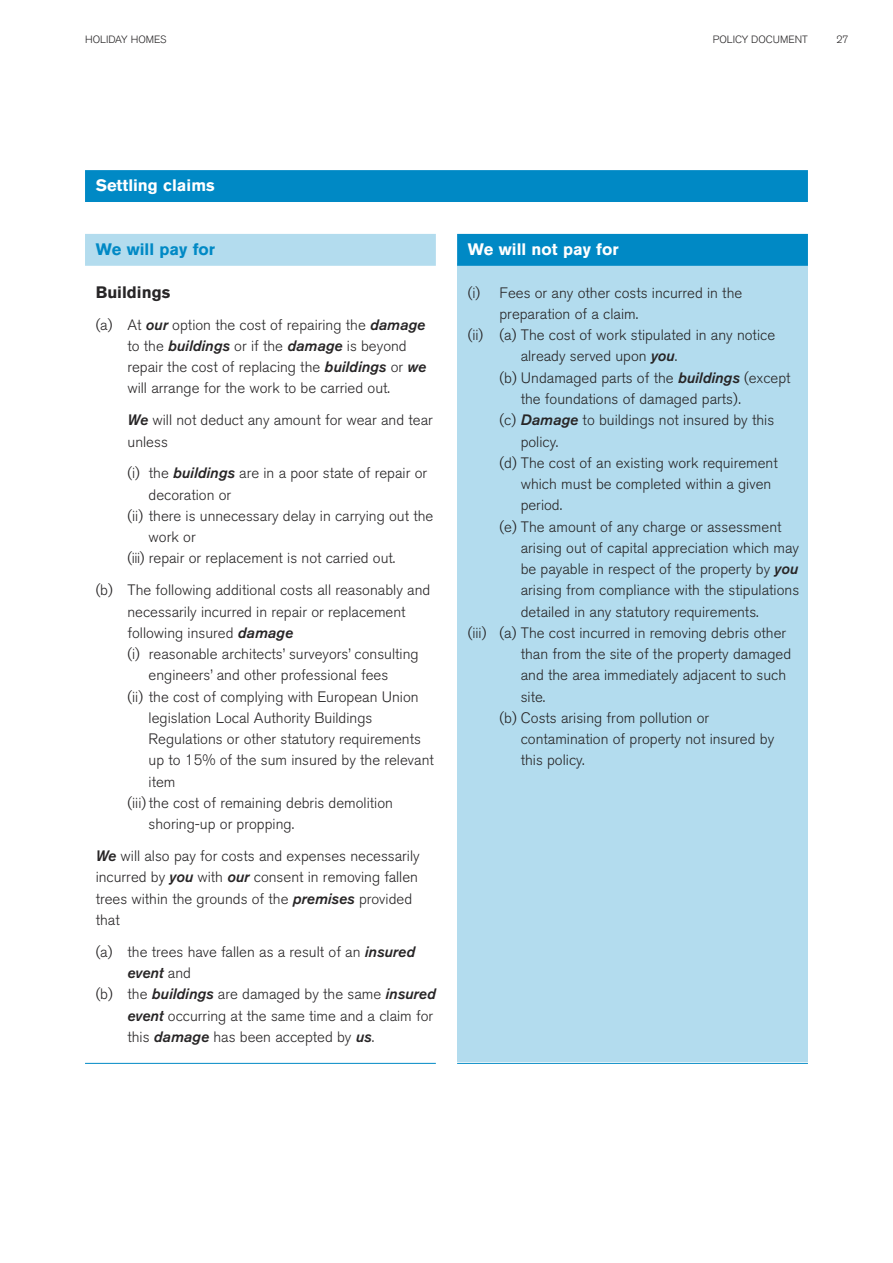
<style>
.page{position:relative;width:893px;height:1263px;background:#fff}
.page>*{position:absolute;margin:0;border:0;box-sizing:border-box;transform-origin:0 0}
.t1{font:700 16.5px "Akzidenz Grotesk BQ";color:#fff}
.t2{font:700 16.5px "Akzidenz Grotesk BQ";color:#0089c5}
.t3{font:700 16.5px "Akzidenz Grotesk BQ";color:#272526}
.t4{font:300 15px/21.3px "Akzidenz Grotesk BQ";color:#272526}
.t5{font:italic 15px "Akzidenz Grotesk BQ Med";color:#272526}
.t6{font:300 10.5px "Akzidenz Grotesk BQ";color:#272526}
.s1{font-family:"Akzidenz Grotesk BQ Med";font-weight:400;font-style:italic}
.s2{font-family:"Akzidenz Grotesk BQ";font-weight:300;font-style:normal}
</style>
<div class="page">
<div style="left:85px;top:170px;width:723px;height:32px;background:#0089c5"></div>
<div style="left:457px;top:264px;width:351px;height:798px;background:#b3dcee"></div>
<div style="left:85px;top:234px;width:351px;height:32px;background:#b3dcee"></div>
<hr style="left:85px;top:1063px;width:351px;height:1px;background:#0089c5">
<div style="left:457px;top:234px;width:351px;height:32px;background:#0089c5"></div>
<hr style="left:457px;top:1063px;width:351px;height:1px;background:#0089c5">
<p class="t6" style="left:85px;top:35px;width:83px">HOLIDAY HOMES</p>
<p class="t6" style="left:713px;top:35px;width:97px">POLICY DOCUMENT</p>
<p class="t6" style="left:836px;top:35px;width:14px">27</p>
<p class="t1" style="left:96px;top:180px;width:121px">Settling claims</p>
<p class="t2" style="left:96px;top:243px;width:121px">We will pay for</p>
<p class="t3" style="left:96px;top:286px;width:76px">Buildings</p>
<p class="t4" style="left:127px;top:315px;width:300px;text-indent:-32px">(a) At <span class="s1">our</span> option the cost of repairing the <span class="s1">damage </span>to the <span class="s1">buildings</span> or if the <span class="s1">damage</span> is beyond repair the cost of replacing the <span class="s1">buildings</span> or <span class="s1">we </span>will arrange for the work to be carried out.</p>
<p class="t4" style="left:128px;top:411px;width:307px"><span class="s1">We</span> will not deduct any amount for wear and tear unless</p>
<p class="t4" style="left:128px;top:464px;width:301px">(i) the <span class="s1">buildings</span> are in a poor state of repair or</p>
<p class="t4" style="left:149px;top:486px;width:84px">decoration or</p>
<p class="t4" style="left:128px;top:507px;width:307px">(ii) there is unnecessary delay in carrying out the</p>
<p class="t4" style="left:149px;top:528px;width:49px">work or</p>
<p class="t4" style="left:128px;top:549px;width:269px">(iii) repair or replacement is not carried out.</p>
<p class="t4" style="left:96px;top:581px;width:336px">(b) The following additional costs all reasonably and</p>
<p class="t4" style="left:127px;top:602px;width:280px">necessarily incurred in repair or replacement</p>
<p class="t4" style="left:127px;top:624px;width:167px">following insured <span class="s1">damage</span></p>
<p class="t4" style="left:128px;top:645px;width:293px">(i) reasonable architects’ surveyors’ consulting</p>
<p class="t4" style="left:149px;top:666px;width:241px">engineers’ and other professional fees</p>
<p class="t4" style="left:128px;top:687px;width:293px">(ii) the cost of complying with European Union</p>
<p class="t4" style="left:149px;top:709px;width:225px">legislation Local Authority Buildings</p>
<p class="t4" style="left:149px;top:730px;width:274px">Regulations or other statutory requirements</p>
<p class="t4" style="left:149px;top:751px;width:287px">up to 15% of the sum insured by the relevant</p>
<p class="t4" style="left:149px;top:773px;width:28px">item</p>
<p class="t4" style="left:128px;top:794px;width:267px">(iii) the cost of remaining debris demolition</p>
<p class="t4" style="left:149px;top:815px;width:147px">shoring-up or propping.</p>
<p class="t4" style="left:96px;top:847px;width:326px"><span class="s1">We</span> will also pay for costs and expenses necessarily incurred by <span class="s1">you</span> with <span class="s1">our</span> consent in removing fallen trees within the grounds of the <span class="s1">premises</span> provided that</p>
<p class="t4" style="left:96px;top:943px;width:321px">(a) the trees have fallen as a result of an <span class="s1">insured</span></p>
<p class="t5" style="left:127px;top:967px;width:65px">event <span class="s2">and</span></p>
<p class="t4" style="left:127px;top:985px;width:310px;text-indent:-32px">(b) the <span class="s1">buildings</span> are damaged by the same <span class="s1">insured event</span> occurring at the same time and a claim for this <span class="s1">damage</span> has been accepted by <span class="s1">us</span>.</p>
<p class="t1" style="left:468px;top:243px;width:152px">We will not pay for</p>
<p class="t4" style="left:468px;top:284px;width:276px">(i) Fees or any other costs incurred in the</p>
<p class="t4" style="left:499px;top:305px;width:140px">preparation of a claim.</p>
<p class="t4" style="left:468px;top:326px;width:309px">(ii) (a) The cost of work stipulated in any notice</p>
<p class="t4" style="left:521px;top:347px;width:158px">already served upon <span class="s1">you</span>.</p>
<p class="t4" style="left:500px;top:369px;width:292px">(b) Undamaged parts of the <span class="s1">buildings</span> (except</p>
<p class="t4" style="left:521px;top:390px;width:222px">the foundations of damaged parts).</p>
<p class="t4" style="left:500px;top:411px;width:276px">(c) <span class="s1">Damage</span> to buildings not insured by this</p>
<p class="t4" style="left:521px;top:432px;width:39px">policy.</p>
<p class="t4" style="left:500px;top:454px;width:280px">(d) The cost of an existing work requirement</p>
<p class="t4" style="left:521px;top:475px;width:252px">which must be completed within a given</p>
<p class="t4" style="left:521px;top:496px;width:43px">period.</p>
<p class="t4" style="left:500px;top:517px;width:283px">(e) The amount of any charge or assessment</p>
<p class="t4" style="left:521px;top:539px;width:280px">arising out of capital appreciation which may</p>
<p class="t4" style="left:521px;top:560px;width:279px">be payable in respect of the property by <span class="s1">you</span></p>
<p class="t4" style="left:521px;top:581px;width:280px">arising from compliance with the stipulations</p>
<p class="t4" style="left:521px;top:602px;width:240px">detailed in any statutory requirements.</p>
<p class="t4" style="left:468px;top:624px;width:320px">(iii) (a) The cost incurred in removing debris other</p>
<p class="t4" style="left:521px;top:645px;width:272px">than from the site of the property damaged</p>
<p class="t4" style="left:521px;top:666px;width:267px">and the area immediately adjacent to such</p>
<p class="t4" style="left:521px;top:687px;width:26px">site.</p>
<p class="t4" style="left:500px;top:709px;width:211px">(b) Costs arising from pollution or</p>
<p class="t4" style="left:521px;top:730px;width:255px">contamination of property not insured by</p>
<p class="t4" style="left:521px;top:751px;width:66px">this policy.</p>
</div>
